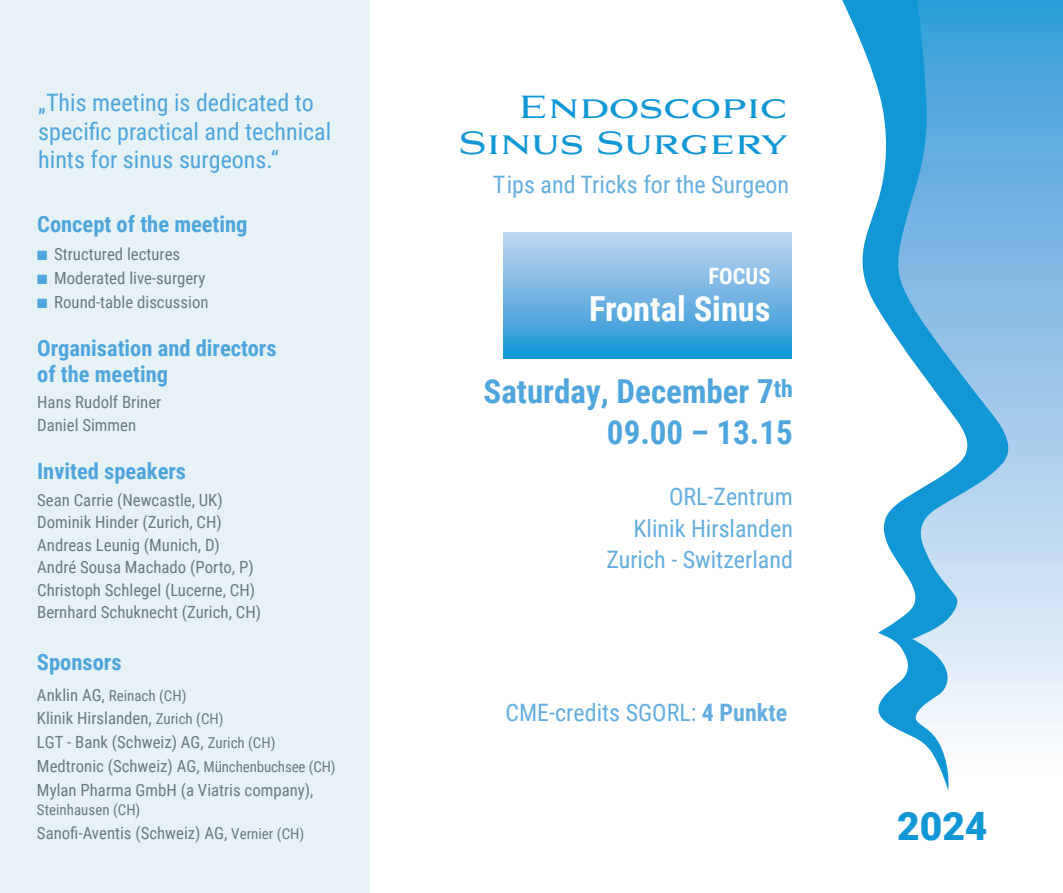
<style>
.page{position:relative;width:1063px;height:893px;background:#fff}
.page>*{position:absolute;margin:0;border:0;box-sizing:border-box;transform-origin:0 0}
.t1{font:900 39px "Roboto";color:#1197d6}
.t2{font:700 34.5px "Roboto Condensed";color:#fcfdfe}
.t3{font:700 33px "Roboto Condensed";color:#4ea6dc}
.t4{font:30px "Aviano Serif";color:#1197d6}
.t5{font:24px "Roboto Condensed";color:#64aedf}
.t6{font:24px/28.5px "Roboto Condensed";color:#4ea6dc}
.t7{font:700 22.5px/25.5px "Roboto Condensed";color:#4ea6dc}
.t8{font:700 22.5px "Roboto Condensed";color:#fcfdfe}
.t9{font:16.8px/22.5px "Roboto Condensed";color:#6b7a83}
.t10{font:15px "Roboto Condensed";color:#6b7a83}
.s1{color:#4ea6dc}
.s2{font-size:16.8px}
.s3{font-size:15px}
.s4{font-weight:700}
</style>
<div class="page">
<div style="left:0;top:0;width:370px;height:893px;background:#e7f2f7"></div>
<svg style="left:1019px;top:0;width:44px;height:736px;background:#97c7e9"></svg>
<svg style="left:842px;top:0;width:177px;height:791px"></svg>
<div style="left:504px;top:233px;width:288px;height:126px;background:linear-gradient(to bottom,#c6d5ef,#1995d5)"></div>
<p class="t6" style="left:38px;top:88px;width:295px">„This meeting is dedicated to specific practical and technical hints for sinus surgeons.“</p>
<p class="t7" style="left:37px;top:210px;width:212px">Concept of the meeting</p>
<p class="t9" style="left:37px;top:242px;width:145px"><span class="s1">■</span> Structured lectures</p>
<p class="t9" style="left:37px;top:266px;width:170px"><span class="s1">■</span> Moderated live-surgery</p>
<p class="t9" style="left:37px;top:290px;width:173px"><span class="s1">■</span> Round-table discussion</p>
<p class="t7" style="left:37px;top:335px;width:241px">Organisation and directors of the meeting</p>
<p class="t9" style="left:37px;top:391px;width:126px">Hans Rudolf Briner<br>Daniel Simmen</p>
<p class="t7" style="left:37px;top:457px;width:150px">Invited speakers</p>
<p class="t9" style="left:37px;top:488px;width:187px">Sean Carrie (Newcastle, UK)<br>Dominik Hinder (Zurich, CH)</p>
<p class="t9" style="left:37px;top:533px;width:218px">Andreas Leunig (Munich, D)<br>André Sousa Machado (Porto, P)</p>
<p class="t9" style="left:37px;top:578px;width:220px">Christoph Schlegel (Lucerne, CH)</p>
<p class="t9" style="left:37px;top:600px;width:225px">Bernhard Schuknecht (Zurich, CH)</p>
<p class="t7" style="left:37px;top:648px;width:86px">Sponsors</p>
<p class="t10" style="left:37px;top:685px;width:151px"><span class="s2">Anklin AG,</span> Reinach (CH)</p>
<p class="t9" style="left:37px;top:707px;width:188px">Klinik Hirslanden, <span class="s3">Zurich (CH)</span></p>
<p class="t9" style="left:37px;top:730px;width:240px">LGT - Bank (Schweiz) AG, <span class="s3">Zurich (CH)</span></p>
<p class="t9" style="left:37px;top:754px;width:300px">Medtronic (Schweiz) AG, <span class="s3">Münchenbuchsee (CH)</span></p>
<p class="t9" style="left:37px;top:778px;width:278px">Mylan Pharma GmbH (a Viatris company),</p>
<p class="t10" style="left:37px;top:799px;width:105px">Steinhausen (CH)</p>
<p class="t9" style="left:37px;top:821px;width:269px">Sanofi-Aventis (Schweiz) AG, <span class="s3">Vernier (CH)</span></p>
<p class="t4" style="left:519px;top:87px;width:271px">Endoscopic</p>
<p class="t4" style="left:458px;top:124px;width:331px">Sinus Surgery</p>
<p class="t5" style="left:493px;top:168px;width:298px">Tips and Tricks for the Surgeon</p>
<p class="t8" style="left:709px;top:260px;width:64px">FOCUS</p>
<p class="t2" style="left:589px;top:285px;width:183px">Frontal Sinus</p>
<p class="t3" style="left:484px;top:369px;width:311px">Saturday, December 7<sup>th</sup></p>
<p class="t3" style="left:607px;top:409px;width:188px">09.00 – 13.15</p>
<p class="t5" style="left:669px;top:480px;width:125px">ORL-Zentrum</p>
<p class="t5" style="left:634px;top:511px;width:161px">Klinik Hirslanden</p>
<p class="t5" style="left:606px;top:543px;width:188px">Zurich - Switzerland</p>
<p class="t5" style="left:506px;top:696px;width:283px">CME-credits SGORL: <span class="s4">4 Punkte</span></p>
<p class="t1" style="left:897px;top:799px;width:92px">2024</p>
</div>
